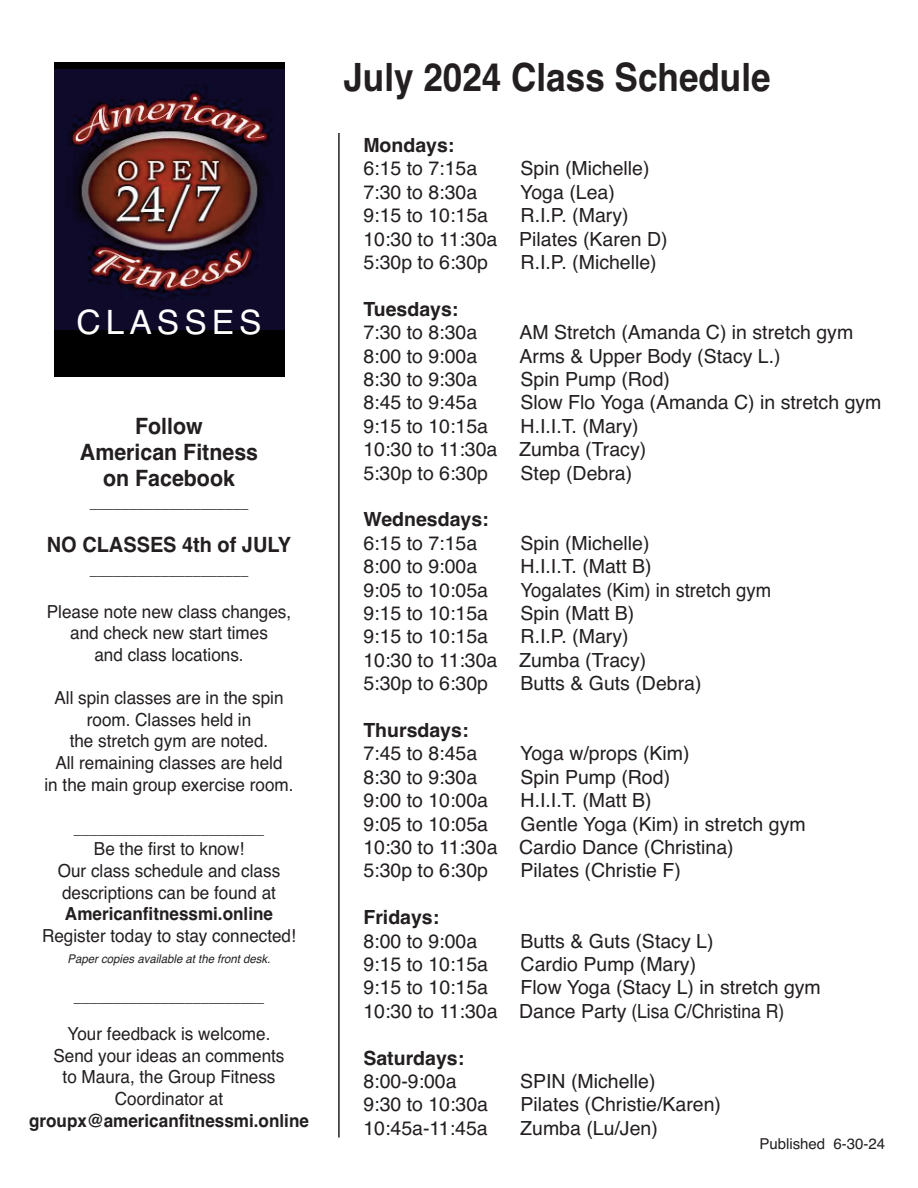
<style>
.page{position:relative;width:918px;height:1188px;background:#fff}
.page>*{position:absolute;margin:0;border:0;box-sizing:border-box;transform-origin:0 0}
.t1{font:700 39px "Helvetica";color:#231f20;scale:.9 1}
.t2{font:33.6px "Helvetica";letter-spacing:.15em;color:#fff}
.t3{font:700 22.5px/26.1px "Helvetica";color:#231f20;text-align:center;scale:.95 1}
.t4{font:700 21px "Helvetica";color:#231f20;scale:.95 1}
.t5{font:19.5px/23.4px "Helvetica";color:#231f20}
.t6{font:700 19.5px "Helvetica";color:#231f20}
.t7{font:19.5px "Helvetica";color:#231f20;scale:.95 1}
.t8{font:18px/21.6px "Helvetica";color:#231f20;text-align:center;scale:.95 1}
.t9{font:700 18px "Helvetica";color:#231f20;scale:.95 1}
.t10{font:15px "Helvetica";letter-spacing:-.005em;color:#231f20;scale:.95 1}
.t11{font:15px "Helvetica";letter-spacing:-.005em;color:#231f20}
.t12{font:italic 12px "Helvetica";color:#231f20;scale:.95 1}
</style>
<div class="page">
<div style="left:54px;top:62px;width:230px;height:315px;background:#000"></div>
<img style="left:54px;top:70px;width:230px;height:259px">
<hr style="left:338px;top:133px;width:2px;height:1005px;background:#231f20">
<h2 class="t2" style="left:76px;top:303px;width:187px">CLASSES</h2>
<p class="t3" style="left:80px;top:413px;width:189px">Follow<br>American Fitness on Facebook</p>
<p class="t10" style="left:90px;top:494px;width:168px">____________________</p>
<p class="t4" style="left:47px;top:532px;width:259px">NO CLASSES 4th of JULY</p>
<p class="t10" style="left:90px;top:561px;width:168px">____________________</p>
<p class="t8" style="left:47px;top:601px;width:259px">Please note new class changes, and check new start times<br>and class locations.</p>
<p class="t8" style="left:45px;top:687px;width:264px">All spin classes are in the spin room. Classes held in<br>the stretch gym are noted.<br>All remaining classes are held<br>in the main group exercise room.</p>
<p class="t10" style="left:74px;top:820px;width:202px">________________________</p>
<p class="t8" style="left:58px;top:838px;width:236px">Be the first to know!<br>Our class schedule and class descriptions can be found at</p>
<p class="t9" style="left:65px;top:904px;width:221px">Americanfitnessmi.online</p>
<p class="t8" style="left:42px;top:925px;width:269px">Register today to stay connected!</p>
<p class="t12" style="left:68px;top:952px;width:215px">Paper copies available at the front desk.</p>
<p class="t10" style="left:74px;top:988px;width:202px">________________________</p>
<p class="t8" style="left:54px;top:1023px;width:245px">Your feedback is welcome.<br>Send your ideas an comments to Maura, the Group Fitness<br>Coordinator at</p>
<p class="t9" style="left:29px;top:1110px;width:296px">groupx@americanfitnessmi.online</p>
<h1 class="t1" style="left:343px;top:55px;width:476px">July 2024 Class Schedule</h1>
<p class="t6" style="left:363px;top:134px;width:93px">Mondays:</p>
<p class="t5" style="left:363px;top:157px;width:115px">6:15 to 7:15a</p>
<p class="t5" style="left:521px;top:157px;width:130px">Spin (Michelle)</p>
<p class="t5" style="left:363px;top:180px;width:115px">7:30 to 8:30a</p>
<p class="t5" style="left:520px;top:180px;width:96px">Yoga (Lea)</p>
<p class="t5" style="left:363px;top:204px;width:126px">9:15 to 10:15a</p>
<p class="t5" style="left:363px;top:204px;width:306px;text-indent:157px">R.I.P. (Mary)<br>10:30 to 11:30a Pilates (Karen D)<br>5:30p to 6:30p</p>
<p class="t5" style="left:521px;top:251px;width:138px">R.I.P. (Michelle)</p>
<p class="t6" style="left:363px;top:298px;width:97px">Tuesdays:</p>
<p class="t5" style="left:363px;top:321px;width:115px">7:30 to 8:30a</p>
<p class="t5" style="left:520px;top:321px;width:335px">AM Stretch (Amanda C) in stretch gym</p>
<p class="t5" style="left:363px;top:344px;width:115px">8:00 to 9:00a</p>
<p class="t5" style="left:520px;top:344px;width:263px">Arms &amp; Upper Body (Stacy L.)</p>
<p class="t5" style="left:363px;top:368px;width:115px">8:30 to 9:30a</p>
<p class="t5" style="left:521px;top:368px;width:151px">Spin Pump (Rod)</p>
<p class="t5" style="left:363px;top:391px;width:115px">8:45 to 9:45a</p>
<p class="t5" style="left:521px;top:391px;width:362px">Slow Flo Yoga (Amanda C) in stretch gym</p>
<p class="t5" style="left:363px;top:414px;width:126px">9:15 to 10:15a</p>
<p class="t5" style="left:363px;top:414px;width:284px;text-indent:157px">H.I.I.T. (Mary)<br>10:30 to 11:30a Zumba (Tracy)<br>5:30p to 6:30p</p>
<p class="t5" style="left:521px;top:461px;width:113px">Step (Debra)</p>
<p class="t6" style="left:363px;top:508px;width:127px">Wednesdays:</p>
<p class="t5" style="left:363px;top:531px;width:115px">6:15 to 7:15a</p>
<p class="t5" style="left:521px;top:531px;width:130px">Spin (Michelle)</p>
<p class="t5" style="left:363px;top:555px;width:115px">8:00 to 9:00a</p>
<p class="t5" style="left:521px;top:555px;width:133px">H.I.I.T. (Matt B)</p>
<p class="t5" style="left:363px;top:578px;width:126px">9:05 to 10:05a</p>
<p class="t7" style="left:521px;top:578px;width:265px">Yogalates (Kim) in stretch gym</p>
<p class="t5" style="left:363px;top:602px;width:126px">9:15 to 10:15a</p>
<p class="t5" style="left:521px;top:602px;width:115px">Spin (Matt B)</p>
<p class="t5" style="left:363px;top:625px;width:126px">9:15 to 10:15a</p>
<p class="t5" style="left:363px;top:625px;width:284px;text-indent:157px">R.I.P. (Mary)<br>10:30 to 11:30a Zumba (Tracy)<br>5:30p to 6:30p</p>
<p class="t5" style="left:521px;top:672px;width:182px">Butts &amp; Guts (Debra)</p>
<p class="t6" style="left:363px;top:719px;width:107px">Thursdays:</p>
<p class="t5" style="left:363px;top:742px;width:115px">7:45 to 8:45a</p>
<p class="t5" style="left:520px;top:742px;width:171px">Yoga w/props (Kim)</p>
<p class="t5" style="left:363px;top:765px;width:115px">8:30 to 9:30a</p>
<p class="t5" style="left:521px;top:765px;width:151px">Spin Pump (Rod)</p>
<p class="t5" style="left:363px;top:789px;width:126px">9:00 to 10:00a</p>
<p class="t5" style="left:521px;top:789px;width:133px">H.I.I.T. (Matt B)</p>
<p class="t5" style="left:363px;top:812px;width:126px">9:05 to 10:05a</p>
<p class="t5" style="left:363px;top:812px;width:444px;text-indent:157px">Gentle Yoga (Kim) in stretch gym<br>10:30 to 11:30a Cardio Dance (Christina)<br>5:30p to 6:30p</p>
<p class="t5" style="left:521px;top:859px;width:162px">Pilates (Christie F)</p>
<p class="t6" style="left:363px;top:906px;width:77px">Fridays:</p>
<p class="t5" style="left:363px;top:929px;width:115px">8:00 to 9:00a</p>
<p class="t5" style="left:521px;top:929px;width:194px">Butts &amp; Guts (Stacy L)</p>
<p class="t5" style="left:363px;top:953px;width:126px">9:15 to 10:15a</p>
<p class="t5" style="left:521px;top:953px;width:177px">Cardio Pump (Mary)</p>
<p class="t5" style="left:363px;top:976px;width:126px">9:15 to 10:15a</p>
<p class="t5" style="left:363px;top:976px;width:459px;text-indent:157px">Flow Yoga (Stacy L) in stretch gym<br>10:30 to 11:30a Dance Party (Lisa C/Christina R)</p>
<p class="t6" style="left:363px;top:1046px;width:102px">Saturdays:</p>
<p class="t5" style="left:363px;top:1070px;width:95px">8:00-9:00a</p>
<p class="t5" style="left:520px;top:1070px;width:137px">SPIN (Michelle)</p>
<p class="t5" style="left:363px;top:1093px;width:126px">9:30 to 10:30a</p>
<p class="t5" style="left:521px;top:1093px;width:202px">Pilates (Christie/Karen)</p>
<p class="t5" style="left:363px;top:1116px;width:126px">10:45a-11:45a</p>
<p class="t5" style="left:520px;top:1116px;width:139px">Zumba (Lu/Jen)</p>
<p class="t11" style="left:759px;top:1135px;width:127px">Published 6-30-24</p>
</div>
